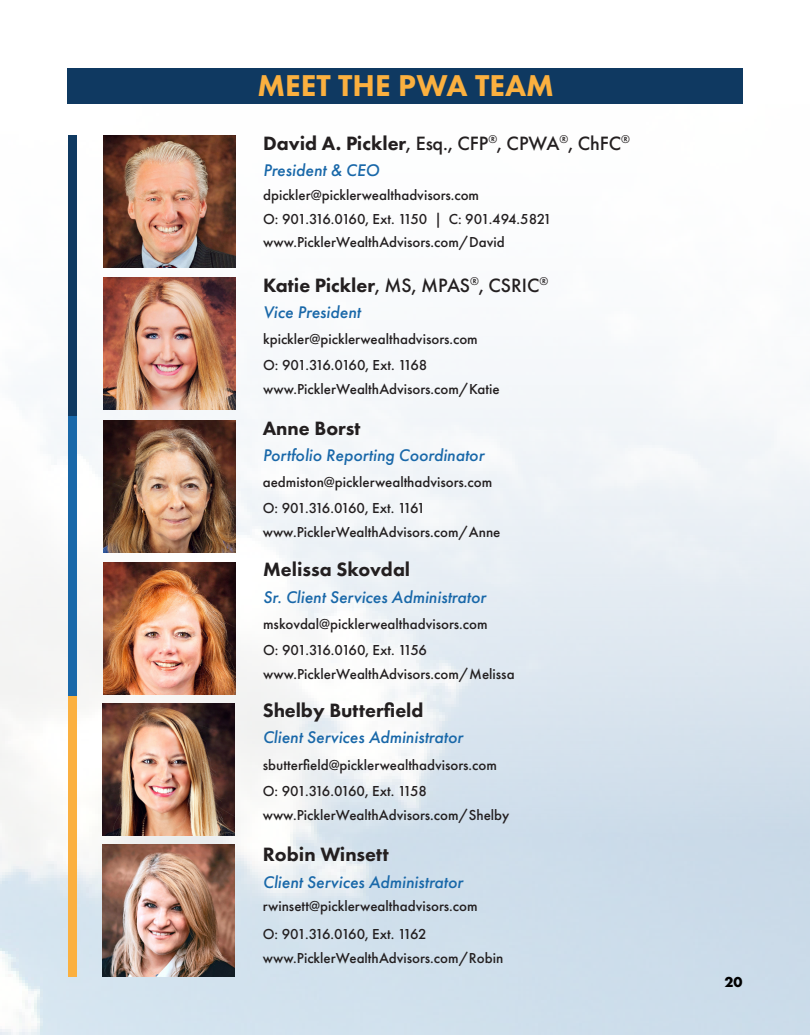
<style>
.page{position:relative;width:810px;height:1035px;background:#fff}
.page>*{position:absolute;margin:0;border:0;box-sizing:border-box;transform-origin:0 0}
.t1{font:800 31.25px "Futura PT";color:#fbb03f}
.t2{font:500 20px "Futura PT";color:#231f20}
.t3{font:800 20px "Futura PT";color:#231f20}
.t4{font:italic 500 17.5px "Futura PT";color:#1968a9}
.t5{font:500 15px "Futura PT";color:#231f20}
.t6{font:500 15px "Futura PT";letter-spacing:-.085em;color:#231f20}
.t7{font:500 15px "Futura PT";letter-spacing:-.08em;color:#231f20}
.t8{font:500 15px "Futura PT";letter-spacing:-.1em;color:#231f20}
.t9{font:700 15px "Futura PT";color:#000}
.s1{font-weight:800}
</style>
<div class="page">
<img style="left:0;top:68px;width:810px;height:967px">
<div style="left:68px;top:68px;width:675px;height:35px;background:#0f3961"></div>
<img style="left:103px;top:136px;width:132px;height:132px">
<img style="left:103px;top:278px;width:132px;height:132px">
<img style="left:103px;top:421px;width:132px;height:132px">
<img style="left:103px;top:562px;width:132px;height:133px">
<div style="left:68px;top:136px;width:9px;height:280px;background:#0f3961"></div>
<div style="left:68px;top:416px;width:9px;height:280px;background:#1968a9"></div>
<div style="left:68px;top:696px;width:9px;height:281px;background:#fbb03f"></div>
<img style="left:103px;top:703px;width:132px;height:132px">
<img style="left:103px;top:844px;width:132px;height:132px">
<p class="t1" style="left:257px;top:66px;width:298px">MEET THE PWA TEAM</p>
<p class="t2" style="left:263px;top:131px;width:369px"><span class="s1">David A. Pickler</span>, Esq., CFP<sup>®</sup>, CPWA<sup>®</sup>, ChFC<sup>®</sup></p>
<p class="t4" style="left:263px;top:159px;width:118px">President &amp; CEO</p>
<p class="t5" style="left:263px;top:186px;width:218px">dpickler@picklerwealthadvisors.com</p>
<p class="t7" style="left:263px;top:210px;width:290px">O: 901.316.0160, Ext. 1150 | C: 901.494.5821</p>
<p class="t5" style="left:263px;top:233px;width:243px">www.PicklerWealthAdvisors.com/David</p>
<p class="t2" style="left:263px;top:273px;width:287px"><span class="s1">Katie Pickler</span>, MS, MPAS<sup>®</sup>, CSRIC<sup>®</sup></p>
<p class="t4" style="left:263px;top:301px;width:99px">Vice President</p>
<p class="t5" style="left:263px;top:330px;width:216px">kpickler@picklerwealthadvisors.com</p>
<p class="t6" style="left:263px;top:356px;width:166px">O: 901.316.0160, Ext. 1168</p>
<p class="t5" style="left:263px;top:380px;width:238px">www.PicklerWealthAdvisors.com/Katie</p>
<p class="t3" style="left:263px;top:416px;width:99px">Anne Borst</p>
<p class="t4" style="left:263px;top:444px;width:223px">Portfolio Reporting Coordinator</p>
<p class="t5" style="left:263px;top:473px;width:231px">aedmiston@picklerwealthadvisors.com</p>
<p class="t8" style="left:263px;top:499px;width:164px">O: 901.316.0160, Ext. 1161</p>
<p class="t5" style="left:263px;top:523px;width:239px">www.PicklerWealthAdvisors.com/Anne</p>
<p class="t3" style="left:263px;top:557px;width:149px">Melissa Skovdal</p>
<p class="t4" style="left:263px;top:586px;width:224px">Sr. Client Services Administrator</p>
<p class="t5" style="left:263px;top:615px;width:226px">mskovdal@picklerwealthadvisors.com</p>
<p class="t6" style="left:263px;top:641px;width:165px">O: 901.316.0160, Ext. 1156</p>
<p class="t5" style="left:263px;top:665px;width:253px">www.PicklerWealthAdvisors.com/Melissa</p>
<p class="t3" style="left:263px;top:698px;width:162px">Shelby Butterfield</p>
<p class="t4" style="left:263px;top:727px;width:202px">Client Services Administrator</p>
<p class="t5" style="left:263px;top:756px;width:236px">sbutterfield@picklerwealthadvisors.com</p>
<p class="t6" style="left:263px;top:782px;width:166px">O: 901.316.0160, Ext. 1158</p>
<p class="t5" style="left:263px;top:806px;width:248px">www.PicklerWealthAdvisors.com/Shelby</p>
<p class="t3" style="left:263px;top:842px;width:128px">Robin Winsett</p>
<p class="t4" style="left:263px;top:871px;width:202px">Client Services Administrator</p>
<p class="t5" style="left:263px;top:897px;width:216px">rwinsett@picklerwealthadvisors.com</p>
<p class="t6" style="left:263px;top:925px;width:165px">O: 901.316.0160, Ext. 1162</p>
<p class="t5" style="left:263px;top:948px;width:242px">www.PicklerWealthAdvisors.com/Robin</p>
<p class="t9" style="left:725px;top:972px;width:20px">20</p>
</div>
